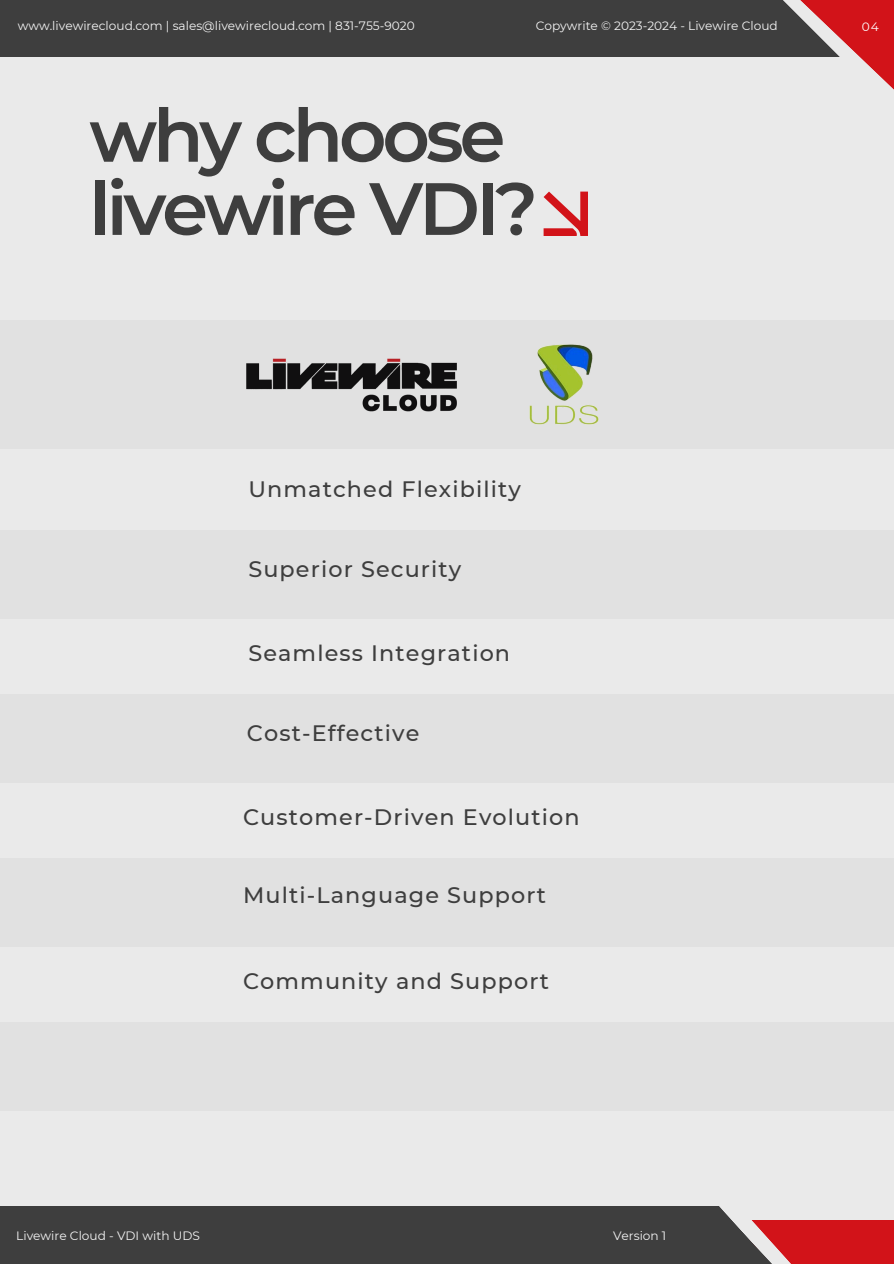
<style>
.page{position:relative;width:894px;height:1264px;background:#fff}
.page>*{position:absolute;margin:0;border:0;box-sizing:border-box;transform-origin:0 0}
.t1{font:600 73.8px/73.2px "Montserrat";letter-spacing:-.055em;color:#3e3e3e}
.t2{font:500 22.35px "Montserrat";letter-spacing:.05em;color:#3e3e3e}
.t3{font:12.15px "Montserrat";color:#f5f5f5}
.t4{font:12.15px "Montserrat";color:#fff}
</style>
<div class="page">
<div style="left:0;top:0;width:893px;height:1263px;background:#eaeaea"></div>
<svg style="left:543px;top:191px;width:44px;height:44px"></svg>
<div style="left:0;top:0;width:840px;height:57px;background:#3e3e3e"></div>
<svg style="left:783px;top:0;width:110px;height:89px"></svg>
<div style="left:0;top:1206px;width:767px;height:57px;background:#3e3e3e"></div>
<div style="left:749px;top:1219px;width:144px;height:44px;background:#d21319"></div>
<svg style="left:719px;top:1206px;width:111px;height:57px"></svg>
<div style="left:0;top:320px;width:893px;height:129px;background:#e1e1e1"></div>
<div style="left:0;top:530px;width:893px;height:89px;background:#e1e1e1"></div>
<img style="left:246px;top:358px;width:211px;height:54px">
<img style="left:529px;top:344px;width:70px;height:81px">
<div style="left:0;top:694px;width:893px;height:89px;background:#e1e1e1"></div>
<div style="left:0;top:858px;width:893px;height:89px;background:#e1e1e1"></div>
<div style="left:0;top:1022px;width:893px;height:89px;background:#e1e1e1"></div>
<p class="t3" style="left:18px;top:19px;width:398px">www.livewirecloud.com | sales@livewirecloud.com | 831-755-9020</p>
<p class="t3" style="left:535px;top:19px;width:243px">Copywrite © 2023-2024 - Livewire Cloud</p>
<h1 class="t4" style="left:861px;top:19px;width:19px">04</h1>
<p class="t1" style="left:89px;top:99px;width:450px">why choose livewire VDI?</p>
<h2 class="t2" style="left:248px;top:475px;width:274px">Unmatched Flexibility</h2>
<h2 class="t2" style="left:248px;top:556px;width:214px">Superior Security</h2>
<h2 class="t2" style="left:248px;top:639px;width:263px">Seamless Integration</h2>
<h2 class="t2" style="left:247px;top:719px;width:174px">Cost-Effective</h2>
<h2 class="t2" style="left:243px;top:803px;width:338px">Customer-Driven Evolution</h2>
<h2 class="t2" style="left:243px;top:881px;width:304px">Multi-Language Support</h2>
<p class="t2" style="left:243px;top:967px;width:307px">Community and Support</p>
<p class="t3" style="left:16px;top:1228px;width:185px">Livewire Cloud - VDI with UDS</p>
<p class="t3" style="left:613px;top:1228px;width:55px">Version 1</p>
</div>
